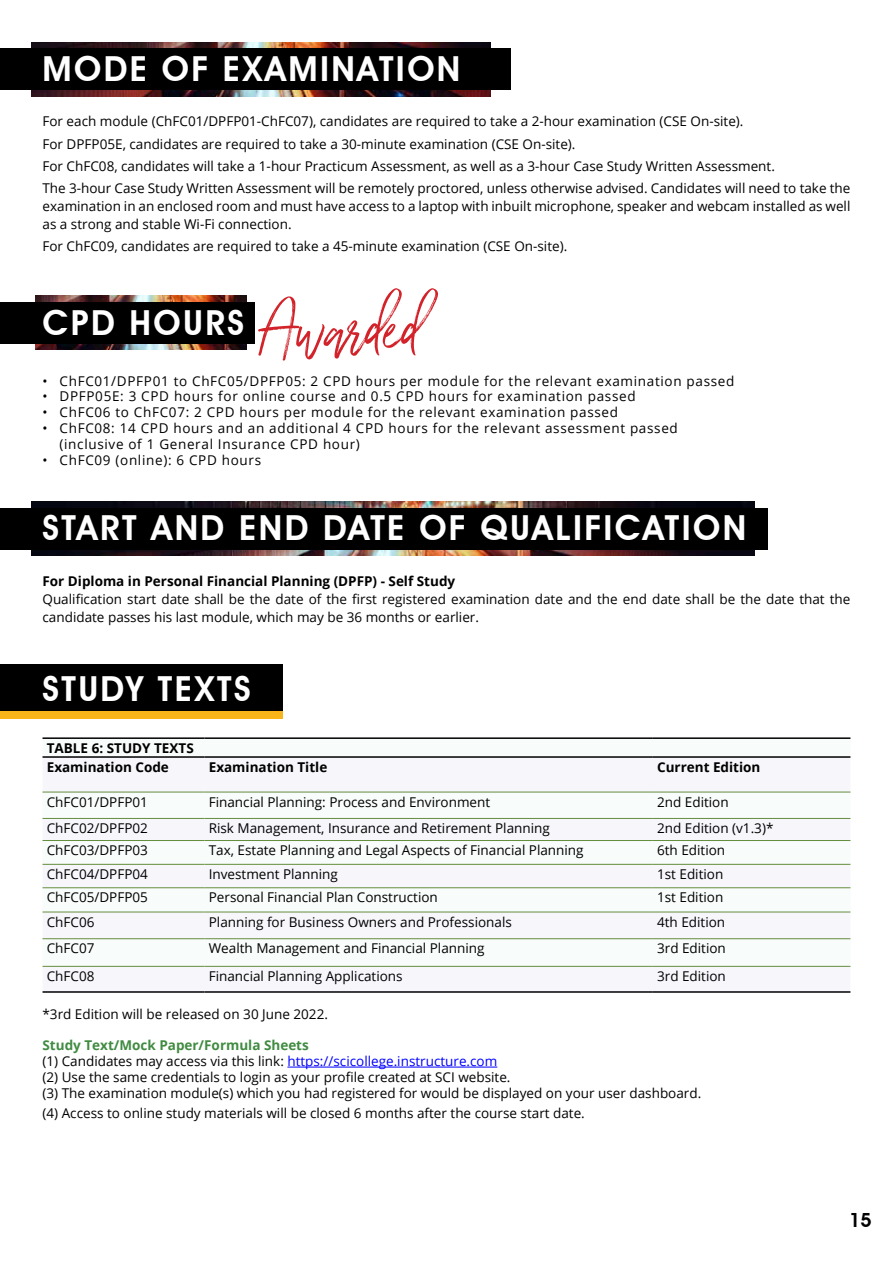
<style>
.page{position:relative;width:893px;height:1263px;background:#fff}
.page>*{position:absolute;margin:0;border:0;box-sizing:border-box;transform-origin:0 0}
.t1{font:106.65px "Wilderness Typeface";color:#d2232a}
.t2{font:600 34.5px "Avant Garde IT Cby BT";letter-spacing:.07em;color:#fff}
.t3{font:600 19.5px "Avant Garde IT Cby BT";color:#000}
.t4{font:13.5px/22.2px "Open Sans";color:#000}
.t5{font:13.5px/15.8px "Open Sans";letter-spacing:.05em;color:#000}
.t6{font:700 13.5px/18.9px "Open Sans";color:#000}
.s1{font-weight:700;color:#408b41}
.s2{color:#00f}
</style>
<div class="page">
<img style="left:31px;top:42px;width:459px;height:54px">
<div style="left:0;top:48px;width:510px;height:42px;background:#000"></div>
<img style="left:35px;top:296px;width:212px;height:54px">
<div style="left:1px;top:303px;width:254px;height:41px;background:#000"></div>
<img style="left:31px;top:501px;width:723px;height:54px">
<div style="left:0;top:508px;width:768px;height:41px;background:#000"></div>
<hr style="left:287px;top:1067px;width:210px;height:1px;background:#00f">
<svg style="left:43px;top:791px;width:807px;height:175px"></svg>
<hr style="left:43px;top:737px;width:162px;height:2px;background:#000">
<hr style="left:205px;top:737px;width:448px;height:2px;background:#000">
<hr style="left:653px;top:737px;width:197px;height:2px;background:#000">
<hr style="left:43px;top:756px;width:162px;height:2px;background:#000">
<hr style="left:205px;top:756px;width:448px;height:2px;background:#000">
<hr style="left:653px;top:756px;width:197px;height:2px;background:#000">
<hr style="left:43px;top:991px;width:162px;height:2px;background:#000">
<hr style="left:205px;top:991px;width:448px;height:2px;background:#000">
<hr style="left:653px;top:991px;width:197px;height:2px;background:#000">
<hr style="left:43px;top:792px;width:162px;height:1px;background:#658d3d">
<hr style="left:205px;top:792px;width:448px;height:1px;background:#658d3d">
<hr style="left:653px;top:792px;width:197px;height:1px;background:#658d3d">
<hr style="left:43px;top:818px;width:162px;height:1px;background:#658d3d">
<hr style="left:205px;top:818px;width:448px;height:1px;background:#658d3d">
<hr style="left:653px;top:818px;width:197px;height:1px;background:#658d3d">
<hr style="left:43px;top:840px;width:162px;height:1px;background:#658d3d">
<hr style="left:205px;top:840px;width:448px;height:1px;background:#658d3d">
<hr style="left:653px;top:840px;width:197px;height:1px;background:#658d3d">
<hr style="left:43px;top:864px;width:162px;height:1px;background:#658d3d">
<hr style="left:205px;top:864px;width:448px;height:1px;background:#658d3d">
<hr style="left:653px;top:864px;width:197px;height:1px;background:#658d3d">
<hr style="left:43px;top:887px;width:162px;height:1px;background:#658d3d">
<hr style="left:205px;top:887px;width:448px;height:1px;background:#658d3d">
<hr style="left:653px;top:887px;width:197px;height:1px;background:#658d3d">
<hr style="left:43px;top:912px;width:162px;height:1px;background:#658d3d">
<hr style="left:205px;top:912px;width:448px;height:1px;background:#658d3d">
<hr style="left:653px;top:912px;width:197px;height:1px;background:#658d3d">
<hr style="left:43px;top:938px;width:162px;height:1px;background:#658d3d">
<hr style="left:205px;top:938px;width:448px;height:1px;background:#658d3d">
<hr style="left:653px;top:938px;width:197px;height:1px;background:#658d3d">
<hr style="left:43px;top:966px;width:162px;height:1px;background:#658d3d">
<hr style="left:205px;top:966px;width:448px;height:1px;background:#658d3d">
<hr style="left:653px;top:966px;width:197px;height:1px;background:#658d3d">
<div style="left:0;top:664px;width:282px;height:47px;background:#000"></div>
<div style="left:0;top:711px;width:282px;height:8px;background:#f7b519"></div>
<h2 class="t2" style="left:43px;top:48px;width:419px">MODE OF EXAMINATION</h2>
<p class="t4" style="left:43px;top:110px;width:809px">For each module (ChFC01/DPFP01-ChFC07), candidates are required to take a 2-hour examination (CSE On-site).<br>For DPFP05E, candidates are required to take a 30-minute examination (CSE On-site).<br>For ChFC08, candidates will take a 1-hour Practicum Assessment, as well as a 3-hour Case Study Written Assessment.<br>The 3-hour Case Study Written Assessment will be remotely proctored, unless otherwise advised. Candidates will need to take the</p>
<p class="t4" style="left:43px;top:197px;width:809px;line-height:18px">examination in an enclosed room and must have access to a laptop with inbuilt microphone, speaker and webcam installed as well as a strong and stable Wi-Fi connection.</p>
<p class="t4" style="left:43px;top:235px;width:526px">For ChFC09, candidates are required to take a 45-minute examination (CSE On-site).</p>
<h2 class="t2" style="left:43px;top:302px;width:203px">CPD HOURS</h2>
<h1 class="t1" style="left:261px;top:279px;width:162px">Awarded</h1>
<p class="t5" style="left:43px;top:373px;width:693px">• ChFC01/DPFP01 to ChFC05/DPFP05: 2 CPD hours per module for the relevant examination passed</p>
<p class="t5" style="left:43px;top:388px;width:595px">• DPFP05E: 3 CPD hours for online course and 0.5 CPD hours for examination passed</p>
<p class="t5" style="left:43px;top:404px;width:577px">• ChFC06 to ChFC07: 2 CPD hours per module for the relevant examination passed</p>
<p class="t5" style="left:60px;top:420px;width:620px;text-indent:-17px">• ChFC08: 14 CPD hours and an additional 4 CPD hours for the relevant assessment passed (inclusive of 1 General Insurance CPD hour)</p>
<p class="t5" style="left:43px;top:451px;width:220px">• ChFC09 (online): 6 CPD hours</p>
<h2 class="t2" style="left:43px;top:507px;width:705px">START AND END DATE OF QUALIFICATION</h2>
<p class="t6" style="left:43px;top:571px;width:414px">For Diploma in Personal Financial Planning (DPFP) - Self Study</p>
<p class="t4" style="left:43px;top:589px;width:809px;line-height:18px">Qualification start date shall be the date of the first registered examination date and the end date shall be the date that the candidate passes his last module, which may be 36 months or earlier.</p>
<h2 class="t2" style="left:43px;top:668px;width:209px">STUDY TEXTS</h2>
<p class="t6" style="left:47px;top:738px;width:148px">TABLE 6: STUDY TEXTS<br>Examination Code</p>
<p class="t6" style="left:209px;top:757px;width:120px">Examination Title</p>
<p class="t6" style="left:657px;top:757px;width:105px">Current Edition</p>
<p class="t4" style="left:47px;top:790px;width:103px">ChFC01/DPFP01</p>
<p class="t4" style="left:209px;top:790px;width:283px">Financial Planning: Process and Environment</p>
<p class="t4" style="left:657px;top:790px;width:73px">2nd Edition</p>
<p class="t4" style="left:47px;top:817px;width:103px">ChFC02/DPFP02</p>
<p class="t4" style="left:209px;top:817px;width:343px">Risk Management, Insurance and Retirement Planning</p>
<p class="t4" style="left:657px;top:817px;width:118px">2nd Edition (v1.3)*</p>
<p class="t4" style="left:47px;top:839px;width:103px">ChFC03/DPFP03</p>
<p class="t4" style="left:209px;top:839px;width:376px">Tax, Estate Planning and Legal Aspects of Financial Planning</p>
<p class="t4" style="left:657px;top:839px;width:70px">6th Edition</p>
<p class="t4" style="left:47px;top:862px;width:103px">ChFC04/DPFP04</p>
<p class="t4" style="left:209px;top:862px;width:131px">Investment Planning</p>
<p class="t4" style="left:657px;top:862px;width:68px">1st Edition</p>
<p class="t4" style="left:47px;top:886px;width:103px">ChFC05/DPFP05</p>
<p class="t4" style="left:209px;top:886px;width:231px">Personal Financial Plan Construction</p>
<p class="t4" style="left:657px;top:886px;width:68px">1st Edition</p>
<p class="t4" style="left:47px;top:910px;width:49px">ChFC06</p>
<p class="t4" style="left:209px;top:910px;width:305px">Planning for Business Owners and Professionals</p>
<p class="t4" style="left:657px;top:910px;width:70px">4th Edition</p>
<p class="t4" style="left:47px;top:937px;width:49px">ChFC07</p>
<p class="t4" style="left:209px;top:937px;width:277px">Wealth Management and Financial Planning</p>
<p class="t4" style="left:657px;top:937px;width:70px">3rd Edition</p>
<p class="t4" style="left:47px;top:964px;width:49px">ChFC08</p>
<p class="t4" style="left:209px;top:964px;width:195px">Financial Planning Applications</p>
<p class="t4" style="left:657px;top:964px;width:70px">3rd Edition</p>
<p class="t4" style="left:43px;top:1002px;width:287px">*3rd Edition will be released on 30 June 2022.</p>
<p class="t4" style="left:43px;top:1036px;width:660px;line-height:16.2px"><span class="s1">Study Text/Mock Paper/Formula Sheets<br></span>(1) Candidates may access via this link: <span class="s2">https://scicollege.instructure.com<br></span>(2) Use the same credentials to login as your profile created at SCI website.<br>(3) The examination module(s) which you had registered for would be displayed on your user dashboard.</p>
<p class="t4" style="left:43px;top:1101px;width:544px">(4) Access to online study materials will be closed 6 months after the course start date.</p>
<h3 class="t3" style="left:849px;top:1208px;width:24px">15</h3>
</div>
